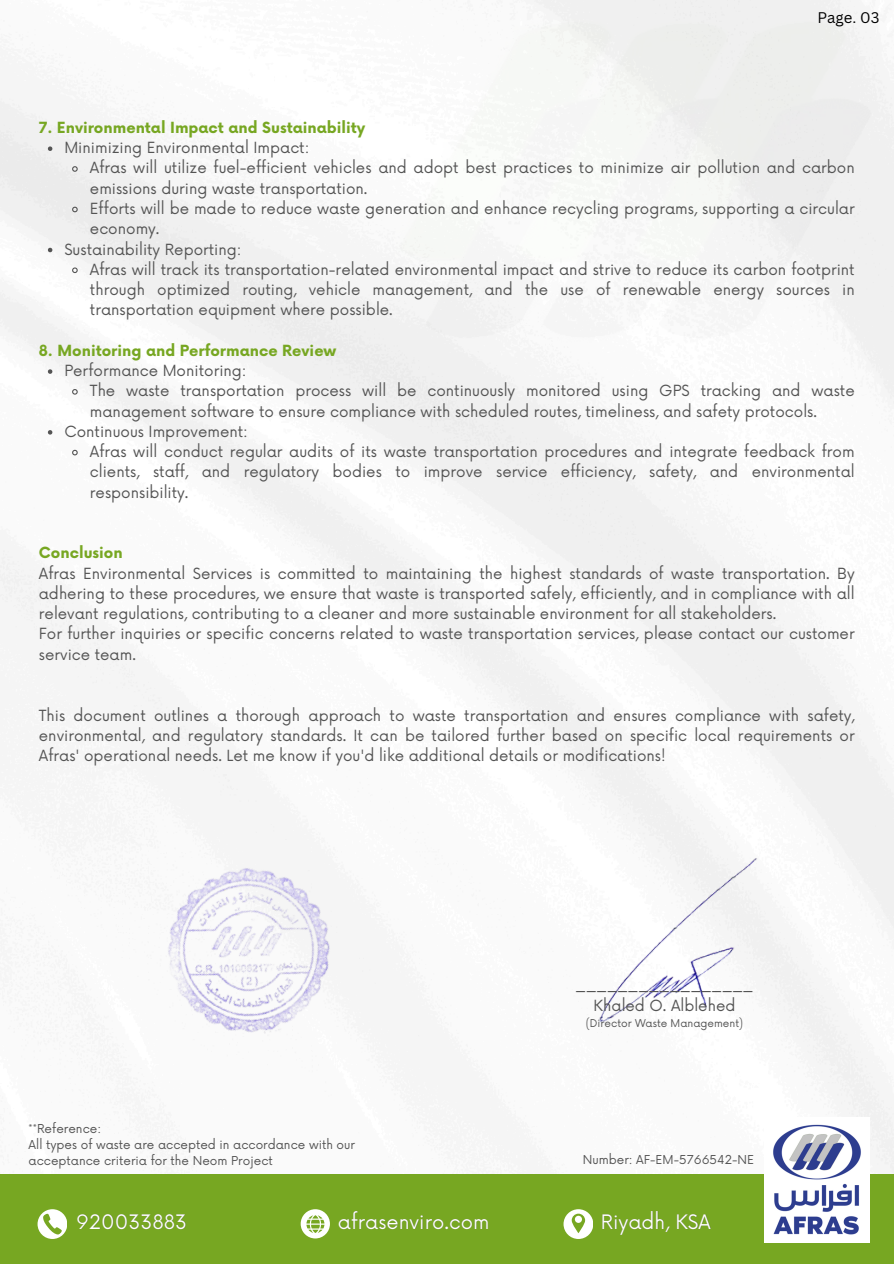
<style>
.page{position:relative;width:894px;height:1264px;background:#fff}
.page>*{position:absolute;margin:0;border:0;box-sizing:border-box;transform-origin:0 0}
.t1{font:19.5px "Now";color:#fff}
.t2{font:15px/20.2px "Now";color:#545454}
.t3{font:700 15px "Now";color:#77a722}
.t4{font:15px "Canva Sans";color:#000}
.t5{font:12px/16px "Now";color:#545454}
.t6{font:10.5px "Now";color:#545454}
.s1{font-weight:700;color:#77a722}
</style>
<div class="page">
<svg style="left:48px;top:146px;width:4px;height:5px"></svg>
<svg style="left:71px;top:165px;width:8px;height:8px"></svg>
<svg style="left:71px;top:206px;width:8px;height:7px"></svg>
<svg style="left:48px;top:248px;width:4px;height:4px"></svg>
<svg style="left:71px;top:266px;width:8px;height:8px"></svg>
<svg style="left:48px;top:369px;width:4px;height:5px"></svg>
<svg style="left:71px;top:388px;width:8px;height:7px"></svg>
<svg style="left:48px;top:430px;width:4px;height:4px"></svg>
<svg style="left:71px;top:449px;width:8px;height:7px"></svg>
<img style="left:125px;top:829px;width:247px;height:244px">
<img style="left:574px;top:852px;width:207px;height:172px">
<div style="left:0;top:1174px;width:893px;height:89px;background:#77a722"></div>
<svg style="left:38px;top:1209px;width:29px;height:29px"></svg>
<svg style="left:300px;top:1209px;width:30px;height:29px"></svg>
<svg style="left:563px;top:1209px;width:29px;height:29px"></svg>
<img style="left:764px;top:1124px;width:105px;height:117px">
<h3 class="t4" style="left:817px;top:7px;width:63px">Page. 03</h3>
<h3 class="t3" style="left:39px;top:119px;width:328px">7. Environmental Impact and Sustainability</h3>
<p class="t2" style="left:64px;top:138px;width:246px">Minimizing Environmental Impact:</p>
<h2 class="t2" style="left:90px;top:159px;width:766px">Afras will utilize fuel-efficient vehicles and adopt best practices to minimize air pollution and carbon emissions during waste transportation.</h2>
<p class="t2" style="left:90px;top:199px;width:766px">Efforts will be made to reduce waste generation and enhance recycling programs, supporting a circular economy.</p>
<p class="t2" style="left:64px;top:240px;width:179px">Sustainability Reporting:</p>
<p class="t2" style="left:90px;top:260px;width:766px;text-align:justify">Afras will track its transportation-related environmental impact and strive to reduce its carbon footprint through optimized routing, vehicle management, and the use of renewable energy sources in transportation equipment where possible.</p>
<p class="t3" style="left:39px;top:342px;width:299px">8. Monitoring and Performance Review</p>
<p class="t2" style="left:64px;top:361px;width:184px">Performance Monitoring:</p>
<h2 class="t2" style="left:90px;top:381px;width:766px">The waste transportation process will be continuously monitored using GPS tracking and waste management software to ensure compliance with scheduled routes, timeliness, and safety protocols.</h2>
<p class="t2" style="left:64px;top:422px;width:185px">Continuous Improvement:</p>
<p class="t2" style="left:90px;top:442px;width:766px;text-align:justify">Afras will conduct regular audits of its waste transportation procedures and integrate feedback from clients, staff, and regulatory bodies to improve service efficiency, safety, and environmental responsibility.</p>
<p class="t2" style="left:39px;top:543px;width:817px"><span class="s1">Conclusion<br></span>Afras Environmental Services is committed to maintaining the highest standards of waste transportation. By adhering to these procedures, we ensure that waste is transported safely, efficiently, and in compliance with all relevant regulations, contributing to a cleaner and more sustainable environment for all stakeholders.<br>For further inquiries or specific concerns related to waste transportation services, please contact our customer service team.</p>
<p class="t2" style="left:39px;top:705px;width:817px;text-align:justify">This document outlines a thorough approach to waste transportation and ensures compliance with safety, environmental, and regulatory standards. It can be tailored further based on specific local requirements or Afras' operational needs. Let me know if you'd like additional details or modifications!</p>
<h4 class="t5" style="left:29px;top:1121px;width:328px">**Reference:<br>All types of waste are accepted in accordance with our acceptance criteria for the Neom Project</h4>
<h3 class="t2" style="left:575px;top:976px;width:179px">_________________</h3>
<p class="t2" style="left:593px;top:996px;width:143px">Khaled O. Alblehed</p>
<p class="t6" style="left:585px;top:1017px;width:159px">(Director Waste Management)</p>
<p class="t5" style="left:582px;top:1152px;width:173px">Number: AF-EM-5766542-NE</p>
<p class="t1" style="left:76px;top:1210px;width:112px">920033883</p>
<p class="t1" style="left:338px;top:1210px;width:153px">afrasenviro.com</p>
<p class="t1" style="left:600px;top:1210px;width:112px">Riyadh, KSA</p>
</div>
